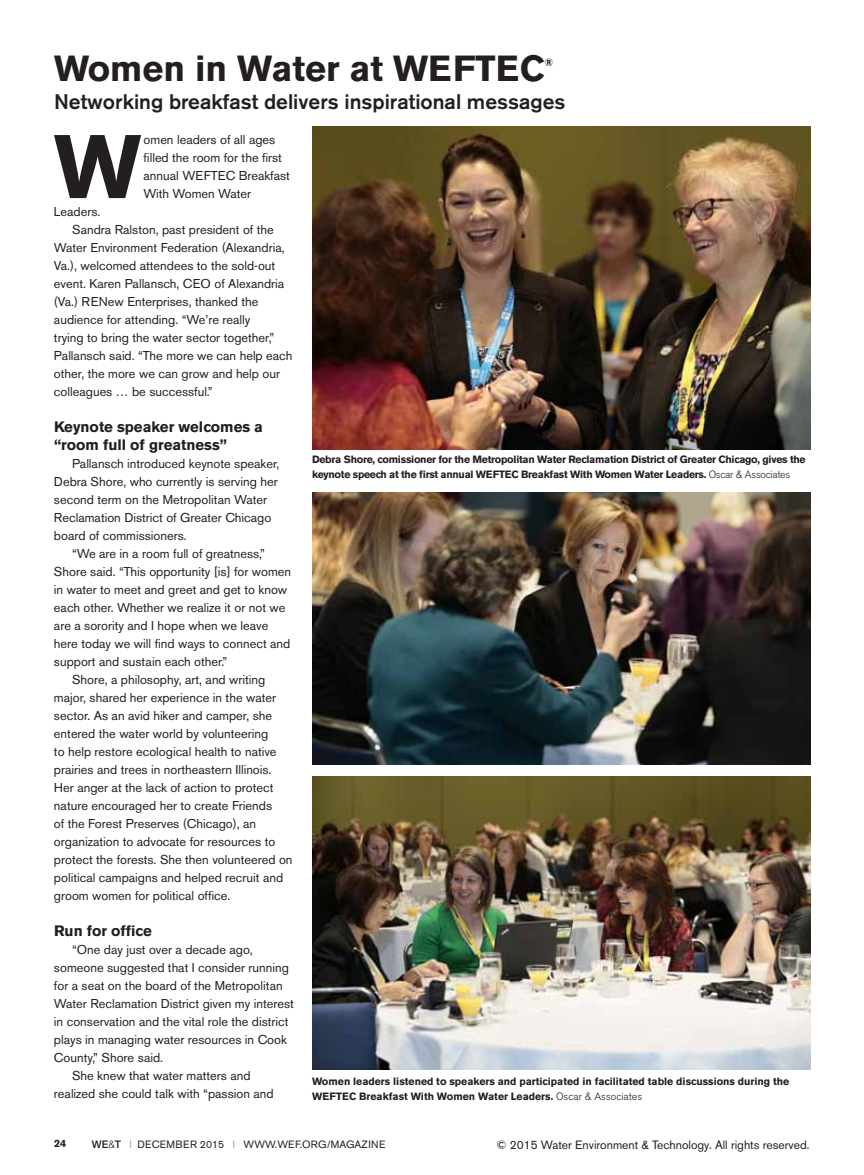
<style>
.page{position:relative;width:864px;height:1175px;background:#fff}
.page>*{position:absolute;margin:0;border:0;box-sizing:border-box;transform-origin:0 0}
.t1{font:700 89.25px "Akzidenz Grotesk BE";color:#231f20}
.t2{font:700 36px "Akzidenz Grotesk BE";color:#231f20}
.t3{font:500 21px "Akzidenz Grotesk BE";color:#231f20}
.t4{font:700 15px/18px "Akzidenz Grotesk BE";color:#231f20}
.t5{font:12.75px/18px "Akzidenz Grotesk BE";color:#231f20}
.t6{font:12px "Akzidenz Grotesk BE";color:#231f20}
.t7{font:700 10.5px/15px "Akzidenz Grotesk BE";letter-spacing:-.025em;color:#231f20}
.t8{font:700 10.5px/15px "Akzidenz Grotesk BE";color:#231f20}
.t9{font:10.5px "Akzidenz Grotesk BE";letter-spacing:.02em;color:#231f20}
.t10{font:700 10.5px "Akzidenz Grotesk BE";letter-spacing:-.025em;color:#231f20;scale:1.04 1}
.s1{font-weight:300}
.s2{font-family:"Helvetica Neue LT";font-weight:500}
.s3{font-family:"Helvetica Neue LT";font-weight:300}
.s4{color:#939598}
</style>
<div class="page">
<img style="left:312px;top:126px;width:498px;height:323px">
<img style="left:312px;top:492px;width:498px;height:273px">
<img style="left:312px;top:776px;width:498px;height:293px">
<h2 class="t2" style="left:54px;top:47px;width:492px">Women in Water at WEFTEC</h2>
<p class="t7" style="left:545px;top:55px;width:10px">®</p>
<h3 class="t3" style="left:54px;top:89px;width:513px">Networking breakfast delivers inspirational messages</h3>
<h1 class="t1" style="left:54px;top:115px;width:89px">W</h1>
<p class="t5" style="left:144px;top:131px;width:148px">omen leaders of all ages filled the room for the first annual WEFTEC Breakfast<br>With Women Water</p>
<p class="t5" style="left:54px;top:203px;width:48px">Leaders.</p>
<p class="t5" style="left:72px;top:221px;width:203px">Sandra Ralston, past president of the</p>
<p class="t5" style="left:54px;top:239px;width:232px">Water Environment Federation (Alexandria,</p>
<p class="t5" style="left:54px;top:257px;width:223px">Va.), welcomed attendees to the sold-out</p>
<p class="t5" style="left:54px;top:275px;width:232px">event. Karen Pallansch, CEO of Alexandria</p>
<p class="t5" style="left:54px;top:293px;width:206px">(Va.) RENew Enterprises, thanked the</p>
<p class="t5" style="left:54px;top:311px;width:198px">audience for attending. “We’re really</p>
<p class="t5" style="left:54px;top:329px;width:222px">trying to bring the water sector together,”</p>
<p class="t5" style="left:54px;top:347px;width:240px">Pallansch said. “The more we can help each</p>
<p class="t5" style="left:54px;top:365px;width:228px">other, the more we can grow and help our</p>
<p class="t5" style="left:54px;top:383px;width:160px">colleagues … be successful.”</p>
<p class="t4" style="left:54px;top:418px;width:211px">Keynote speaker welcomes a “room full of greatness”</p>
<p class="t5" style="left:54px;top:455px;width:227px;text-indent:18px">Pallansch introduced keynote speaker, Debra Shore, who currently is serving her second term on the Metropolitan Water Reclamation District of Greater Chicago board of commissioners.</p>
<p class="t5" style="left:72px;top:545px;width:194px">“We are in a room full of greatness,”</p>
<p class="t5" style="left:54px;top:563px;width:239px">Shore said. “This opportunity [is] for women</p>
<p class="t5" style="left:54px;top:581px;width:235px">in water to meet and greet and get to know</p>
<p class="t5" style="left:54px;top:599px;width:233px">each other. Whether we realize it or not we</p>
<p class="t5" style="left:54px;top:617px;width:216px">are a sorority and I hope when we leave</p>
<p class="t5" style="left:54px;top:635px;width:238px">here today we will find ways to connect and</p>
<p class="t5" style="left:54px;top:653px;width:175px">support and sustain each other.”</p>
<p class="t5" style="left:72px;top:671px;width:195px">Shore, a philosophy, art, and writing</p>
<p class="t5" style="left:54px;top:689px;width:224px">major, shared her experience in the water</p>
<p class="t5" style="left:54px;top:707px;width:220px">sector. As an avid hiker and camper, she</p>
<p class="t5" style="left:54px;top:725px;width:216px">entered the water world by volunteering</p>
<p class="t5" style="left:54px;top:743px;width:224px">to help restore ecological health to native</p>
<p class="t5" style="left:54px;top:761px;width:219px">prairies and trees in northeastern Illinois.</p>
<p class="t5" style="left:54px;top:779px;width:221px">Her anger at the lack of action to protect</p>
<p class="t5" style="left:54px;top:797px;width:220px">nature encouraged her to create Friends</p>
<p class="t5" style="left:54px;top:815px;width:204px">of the Forest Preserves (Chicago), an</p>
<p class="t5" style="left:54px;top:833px;width:223px">organization to advocate for resources to</p>
<p class="t5" style="left:54px;top:851px;width:240px">protect the forests. She then volunteered on</p>
<p class="t5" style="left:54px;top:869px;width:231px">political campaigns and helped recruit and</p>
<p class="t5" style="left:54px;top:887px;width:178px">groom women for political office.</p>
<p class="t4" style="left:54px;top:922px;width:99px">Run for office</p>
<p class="t5" style="left:72px;top:941px;width:182px">“One day just over a decade ago,</p>
<p class="t5" style="left:54px;top:959px;width:236px">someone suggested that I consider running</p>
<p class="t5" style="left:54px;top:977px;width:230px">for a seat on the board of the Metropolitan</p>
<p class="t5" style="left:54px;top:995px;width:241px">Water Reclamation District given my interest</p>
<p class="t5" style="left:54px;top:1013px;width:236px">in conservation and the vital role the district</p>
<p class="t5" style="left:54px;top:1031px;width:234px">plays in managing water resources in Cook</p>
<p class="t5" style="left:54px;top:1049px;width:111px">County,” Shore said.</p>
<p class="t5" style="left:72px;top:1067px;width:180px">She knew that water matters and</p>
<p class="t5" style="left:54px;top:1085px;width:221px">realized she could talk with “passion and</p>
<p class="t7" style="left:312px;top:452px;width:495px">Debra Shore, comissioner for the Metropolitan Water Reclamation District of Greater Chicago, gives the keynote speech at the first annual WEFTEC Breakfast With Women Water Leaders. <span class="s1">Oscar &amp; Associates</span></p>
<p class="t8" style="left:312px;top:1073px;width:479px">Women leaders listened to speakers and participated in facilitated table discussions during the<br>WEFTEC Breakfast With Women Water Leaders. <span class="s1">Oscar &amp; Associates</span></p>
<p class="t10" style="left:54px;top:1137px;width:13px">24</p>
<p class="t9" style="left:92px;top:1138px;width:295px"><span class="s2">WE</span><span class="s3">&amp;</span><span class="s2">T</span> <span class="s4">l</span> DECEMBER 2015 <span class="s4">l</span> WWW.WEF.ORG/MAGAZINE</p>
<p class="t6" style="left:496px;top:1137px;width:315px">© 2015 Water Environment &amp; Technology. All rights reserved.</p>
</div>
